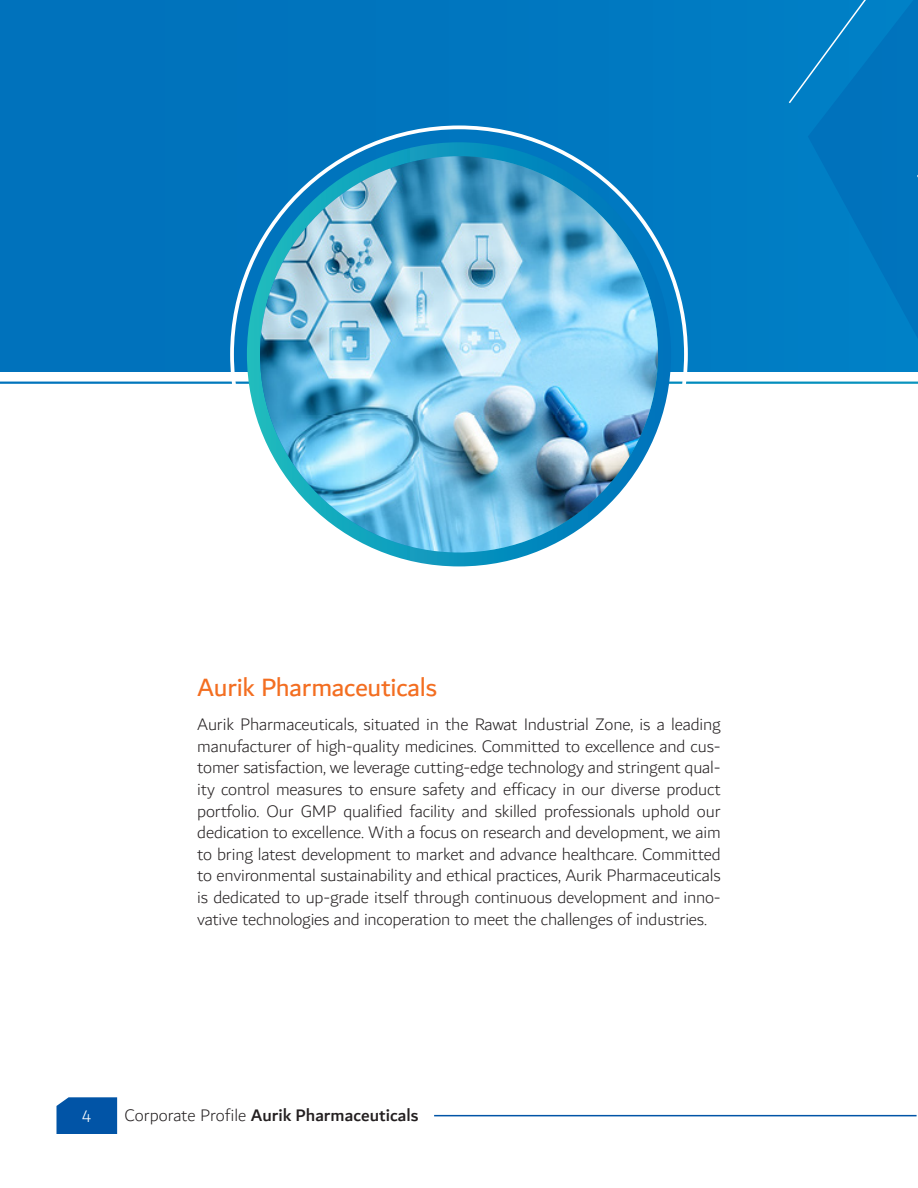
<style>
.page{position:relative;width:918px;height:1188px;background:#fff}
.page>*{position:absolute;margin:0;border:0;box-sizing:border-box;transform-origin:0 0}
.t1{font:27px "Dubai";letter-spacing:-.01em;color:#f36e21}
.t2{font:300 18px/21.6px "Dubai";letter-spacing:-.01em;color:#231f20;text-align:justify}
.t3{font:500 18px "Dubai";color:#231f20}
.t4{font:300 18px "Dubai";color:#fff}
.s1{font-weight:300}
</style>
<div class="page">
<hr style="left:434px;top:1115px;width:483px;height:1px;background:#0154a6">
<div style="left:57px;top:1097px;width:60px;height:37px;background:#0154a6"></div>
<div style="left:0;top:0;width:918px;height:372px;background:#0074bd"></div>
<svg style="left:0;top:380px;width:787px;height:187px"></svg>
<svg style="left:247px;top:142px;width:424px;height:424px"></svg>
<img style="left:260px;top:156px;width:398px;height:397px">
<svg style="left:787px;top:0;width:131px;height:384px"></svg>
<p class="t1" style="left:197px;top:671px;width:241px">Aurik Pharmaceuticals</p>
<p class="t2" style="left:197px;top:714px;width:525px">Aurik Pharmaceuticals, situated in the Rawat Industrial Zone, is a leading manufacturer of high-quality medicines. Committed to excellence and cus&shy;tomer satisfaction, we leverage cutting-edge technology and stringent qual&shy;ity control measures to ensure safety and efficacy in our diverse product portfolio. Our GMP qualified facility and skilled professionals uphold our dedication to excellence. With a focus on research and development, we aim to bring latest development to market and advance healthcare. Committed to environmental sustainability and ethical practices, Aurik Pharmaceuticals is dedicated to up-grade itself through continuous development and inno&shy;vative technologies and incoperation to meet the challenges of industries.</p>
<p class="t4" style="left:82px;top:1103px;width:11px">4</p>
<p class="t3" style="left:125px;top:1104px;width:295px"><span class="s1">Corporate Profile</span> Aurik Pharmaceuticals</p>
</div>
